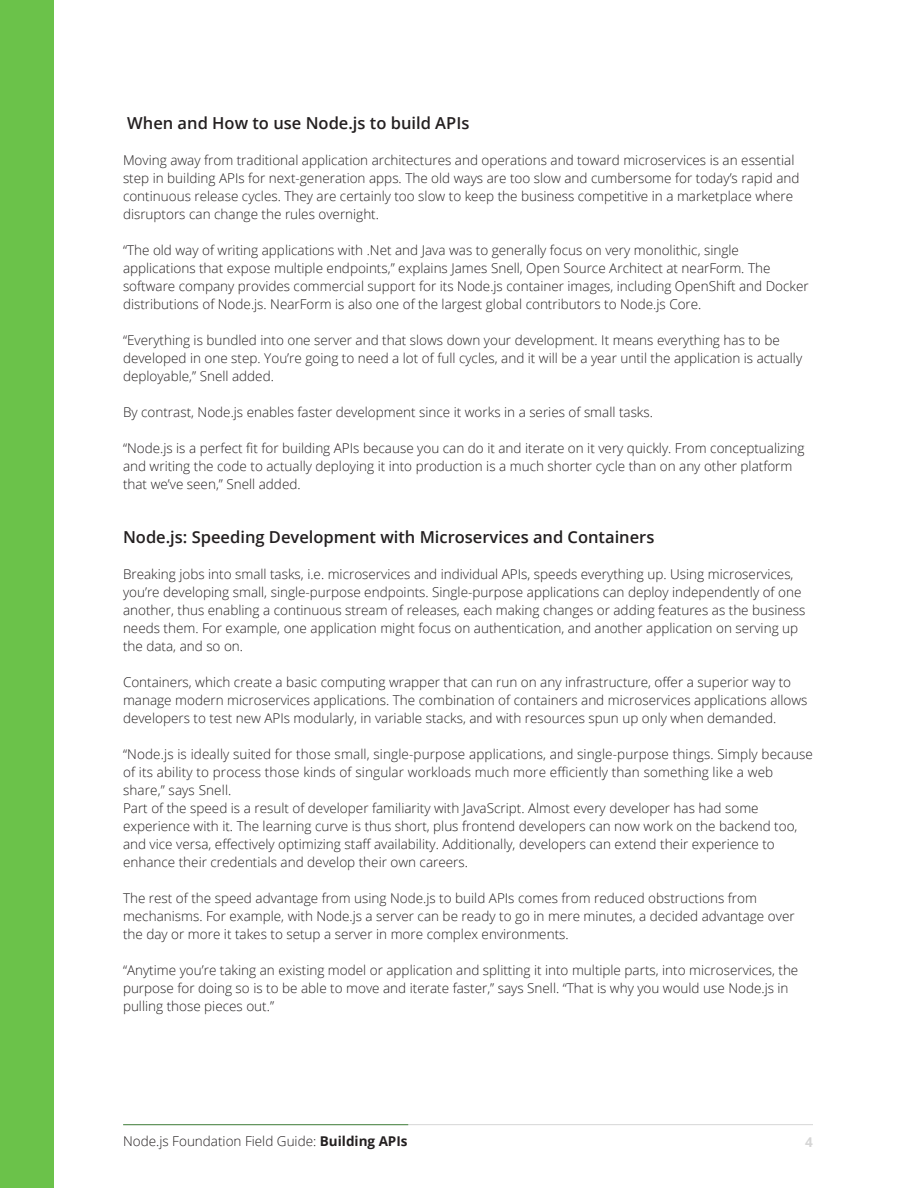
<style>
.page{position:relative;width:918px;height:1188px;background:#fff}
.page>*{position:absolute;margin:0;border:0;box-sizing:border-box;transform-origin:0 0}
.t1{font:600 16.5px "Open Sans";color:#231f20}
.t2{font:300 13.5px/18px "Open Sans";color:#231f20}
.t3{font:700 13.5px "Open Sans";color:#d6d6d6}
.s1{font-weight:700}
</style>
<div class="page">
<div style="left:0;top:0;width:54px;height:1188px;background:#6bc24a"></div>
<hr style="left:123px;top:1124px;width:690px;height:1px;background:#d6d6d6">
<hr style="left:123px;top:1124px;width:285px;height:1px;background:#488641">
<p class="t1" style="left:127px;top:112px;width:344px">When and How to use Node.js to build APIs</p>
<p class="t2" style="left:123px;top:151px;width:678px">Moving away from traditional application architectures and operations and toward microservices is an essential step in building APIs for next-generation apps. The old ways are too slow and cumbersome for today’s rapid and continuous release cycles. They are certainly too slow to keep the business competitive in a marketplace where disruptors can change the rules overnight.</p>
<p class="t2" style="left:123px;top:241px;width:687px">“The old way of writing applications with .Net and Java was to generally focus on very monolithic, single applications that expose multiple endpoints,” explains James Snell, Open Source Architect at nearForm. The software company provides commercial support for its Node.js container images, including OpenShift and Docker distributions of Node.js. NearForm is also one of the largest global contributors to Node.js Core.</p>
<p class="t2" style="left:123px;top:331px;width:681px">“Everything is bundled into one server and that slows down your development. It means everything has to be developed in one step. You’re going to need a lot of full cycles, and it will be a year until the application is actually deployable,” Snell added.</p>
<p class="t2" style="left:123px;top:403px;width:532px">By contrast, Node.js enables faster development since it works in a series of small tasks.</p>
<p class="t2" style="left:123px;top:439px;width:683px">“Node.js is a perfect fit for building APIs because you can do it and iterate on it very quickly. From conceptualizing and writing the code to actually deploying it into production is a much shorter cycle than on any other platform that we’ve seen,” Snell added.</p>
<p class="t1" style="left:123px;top:526px;width:533px">Node.js: Speeding Development with Microservices and Containers</p>
<p class="t2" style="left:123px;top:565px;width:684px">Breaking jobs into small tasks, i.e. microservices and individual APIs, speeds everything up. Using microservices, you’re developing small, single-purpose endpoints. Single-purpose applications can deploy independently of one another, thus enabling a continuous stream of releases, each making changes or adding features as the business needs them. For example, one application might focus on authentication, and another application on serving up the data, and so on.</p>
<p class="t2" style="left:123px;top:673px;width:686px">Containers, which create a basic computing wrapper that can run on any infrastructure, offer a superior way to manage modern microservices applications. The combination of containers and microservices applications allows developers to test new APIs modularly, in variable stacks, and with resources spun up only when demanded.</p>
<p class="t2" style="left:123px;top:745px;width:692px">“Node.js is ideally suited for those small, single-purpose applications, and single-purpose things. Simply because of its ability to process those kinds of singular workloads much more efficiently than something like a web share,” says Snell.</p>
<p class="t2" style="left:123px;top:799px;width:676px">Part of the speed is a result of developer familiarity with JavaScript. Almost every developer has had some experience with it. The learning curve is thus short, plus frontend developers can now work on the backend too, and vice versa, effectively optimizing staff availability. Additionally, developers can extend their experience to enhance their credentials and develop their own careers.</p>
<p class="t2" style="left:123px;top:889px;width:673px">The rest of the speed advantage from using Node.js to build APIs comes from reduced obstructions from mechanisms. For example, with Node.js a server can be ready to go in mere minutes, a decided advantage over the day or more it takes to setup a server in more complex environments.</p>
<p class="t2" style="left:123px;top:961px;width:677px">“Anytime you’re taking an existing model or application and splitting it into multiple parts, into microservices, the purpose for doing so is to be able to move and iterate faster,” says Snell. “That is why you would use Node.js in pulling those pieces out.”</p>
<p class="t2" style="left:123px;top:1132px;width:286px">Node.js Foundation Field Guide: <span class="s1">Building APIs</span></p>
<p class="t3" style="left:805px;top:1133px;width:9px">4</p>
</div>
